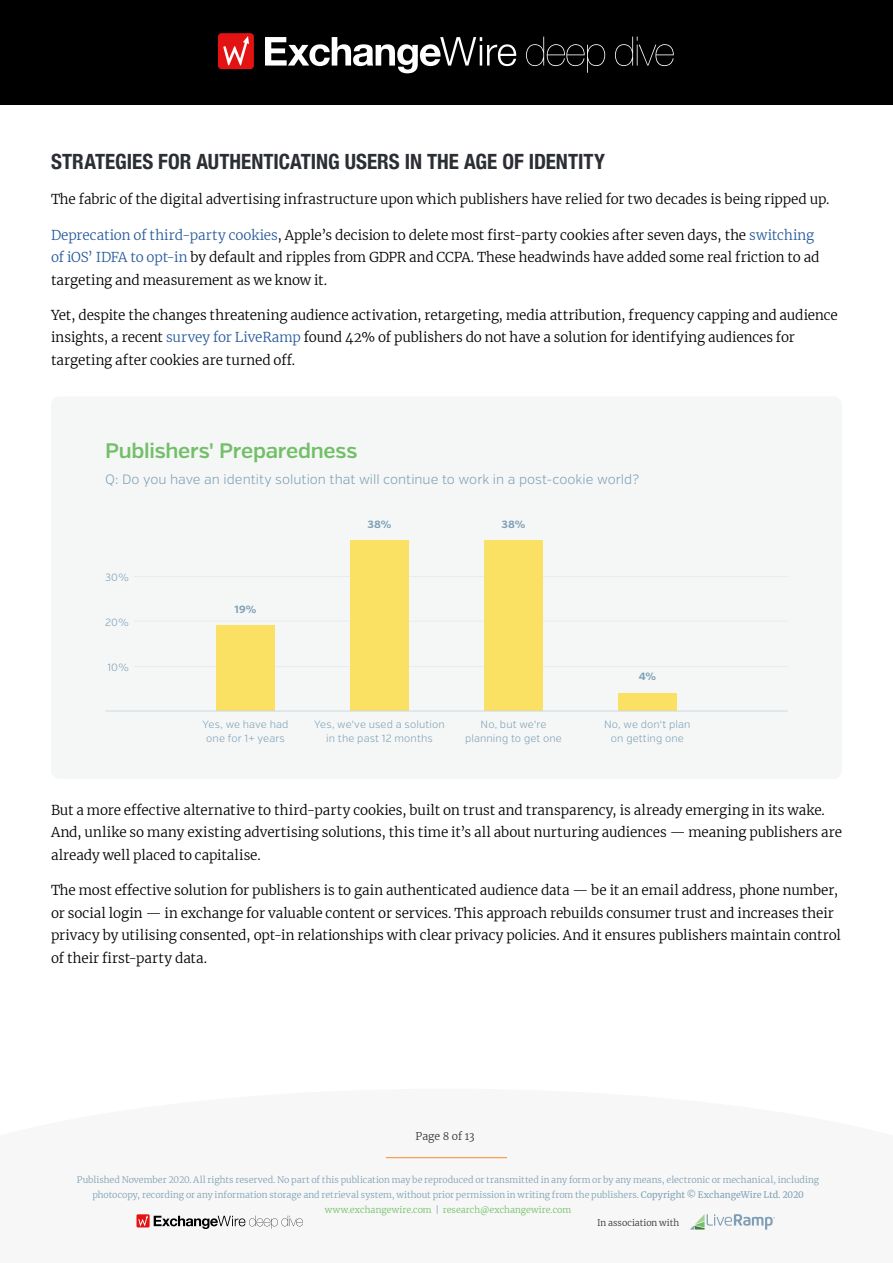
<style>
.page{position:relative;width:893px;height:1263px;background:#fff}
.page>*{position:absolute;margin:0;border:0;box-sizing:border-box;transform-origin:0 0}
.t1{font:700 condensed 21px "Helvetica Neue";color:#2b2e33}
.t2{font:600 21px "Verb";letter-spacing:-.01em;color:#73bf69}
.t3{font:300 13.5px/22.5px "Merriweather";letter-spacing:-.005em;color:#000}
.t4{font:300 13.5px "Verb";color:#80a1b5}
.t5{font:300 10.5px/13.5px "Verb";letter-spacing:.01em;color:#80a1b5;text-align:center}
.t6{font:700 10.5px "Verb";color:#80a1b5}
.t7{font:300 10.5px "Merriweather";letter-spacing:.005em;color:#333}
.t8{font:300 8.85px/14.9px "Merriweather";color:#80a1b5;text-align:center}
.t9{font:300 8.85px "Merriweather";letter-spacing:.005em;color:#333}
.s1{color:#275b9b}
.s2{font-weight:400}
.s3{color:#73bf69}
</style>
<div class="page">
<div style="left:0;top:0;width:893px;height:105px;background:#000"></div>
<div style="left:0;top:1174px;width:893px;height:89px;background:#f7f7f7"></div>
<svg style="left:136px;top:1214px;width:167px;height:15px"></svg>
<svg style="left:690px;top:1214px;width:85px;height:15px"></svg>
<hr style="left:386px;top:1157px;width:121px;height:1px;background:#fa8c29">
<div style="left:51px;top:396px;width:791px;height:383px;background:#f5f7f7;border-radius:9px"></div>
<hr style="left:134px;top:666px;width:654px;height:1px;background:#e6ecf0">
<hr style="left:134px;top:621px;width:654px;height:1px;background:#e6ecf0">
<hr style="left:134px;top:576px;width:654px;height:1px;background:#e6ecf0">
<div style="left:216px;top:626px;width:59px;height:85px;background:#fae063"></div>
<div style="left:350px;top:540px;width:59px;height:171px;background:#fae063"></div>
<div style="left:484px;top:540px;width:59px;height:171px;background:#fae063"></div>
<div style="left:618px;top:693px;width:59px;height:18px;background:#fae063"></div>
<hr style="left:105px;top:711px;width:683px;height:1px;background:#ccd9e1">
<svg style="left:526px;top:37px;width:79px;height:36px"></svg>
<svg style="left:615px;top:37px;width:59px;height:29px"></svg>
<svg style="left:265px;top:37px;width:251px;height:36px"></svg>
<svg style="left:218px;top:33px;width:36px;height:36px"></svg>
<h1 class="t1" style="left:51px;top:144px;width:556px">STRATEGIES FOR AUTHENTICATING USERS IN THE AGE OF IDENTITY</h1>
<p class="t3" style="left:51px;top:188px;width:780px">The fabric of the digital advertising infrastructure upon which publishers have relied for two decades is being ripped up.</p>
<p class="t3" style="left:51px;top:223px;width:770px"><span class="s1">Deprecation of third-party cookies</span>, Apple’s decision to delete most first-party cookies after seven days, the <span class="s1">switching of iOS’ IDFA to opt-in</span> by default and ripples from GDPR and CCPA. These headwinds have added some real friction to ad targeting and measurement as we know it.</p>
<p class="t3" style="left:51px;top:303px;width:788px">Yet, despite the changes threatening audience activation, retargeting, media attribution, frequency capping and audience insights, a recent <span class="s1">survey for LiveRamp</span> found 42% of publishers do not have a solution for identifying audiences for targeting after cookies are turned off.</p>
<h1 class="t2" style="left:105px;top:438px;width:254px">Publishers' Preparedness</h1>
<p class="t4" style="left:105px;top:471px;width:535px">Q: Do you have an identity solution that will continue to work in a post-cookie world?</p>
<p class="t5" style="left:105px;top:570px;width:25px">30%</p>
<p class="t5" style="left:105px;top:615px;width:25px">20%</p>
<p class="t5" style="left:107px;top:660px;width:23px">10%</p>
<p class="t6" style="left:367px;top:518px;width:26px">38%</p>
<p class="t6" style="left:501px;top:518px;width:26px">38%</p>
<p class="t6" style="left:235px;top:603px;width:23px">19%</p>
<p class="t5" style="left:203px;top:718px;width:87px">Yes, we have had one for 1+ years</p>
<p class="t6" style="left:639px;top:670px;width:19px">4%</p>
<p class="t5" style="left:314px;top:718px;width:132px">Yes, we've used a solution in the past 12 months</p>
<p class="t5" style="left:465px;top:718px;width:98px">No, but we're planning to get one</p>
<p class="t5" style="left:604px;top:718px;width:88px">No, we don't plan on getting one</p>
<p class="t3" style="left:51px;top:798px;width:792px">But a more effective alternative to third-party cookies, built on trust and transparency, is already emerging in its wake.<br>And, unlike so many existing advertising solutions, this time it’s all about nurturing audiences — meaning publishers are already well placed to capitalise.</p>
<p class="t3" style="left:51px;top:878px;width:791px">The most effective solution for publishers is to gain authenticated audience data — be it an email address, phone number, or social login — in exchange for valuable content or services. This approach rebuilds consumer trust and increases their privacy by utilising consented, opt-in relationships with clear privacy policies. And it ensures publishers maintain control of their first-party data.</p>
<p class="t7" style="left:415px;top:1129px;width:61px">Page 8 of 13</p>
<p class="t8" style="left:77px;top:1172px;width:744px">Published November 2020. All rights reserved. No part of this publication may be reproduced or transmitted in any form or by any means, electronic or mechanical, including photocopy, recording or any information storage and retrieval system, without prior permission in writing from the publishers. <span class="s2">Copyright © ExchangeWire Ltd. 2020 </span><span class="s3">www.exchangewire.com</span> | <span class="s3">research@exchangewire.com</span></p>
<p class="t9" style="left:597px;top:1217px;width:84px">In association with</p>
</div>
